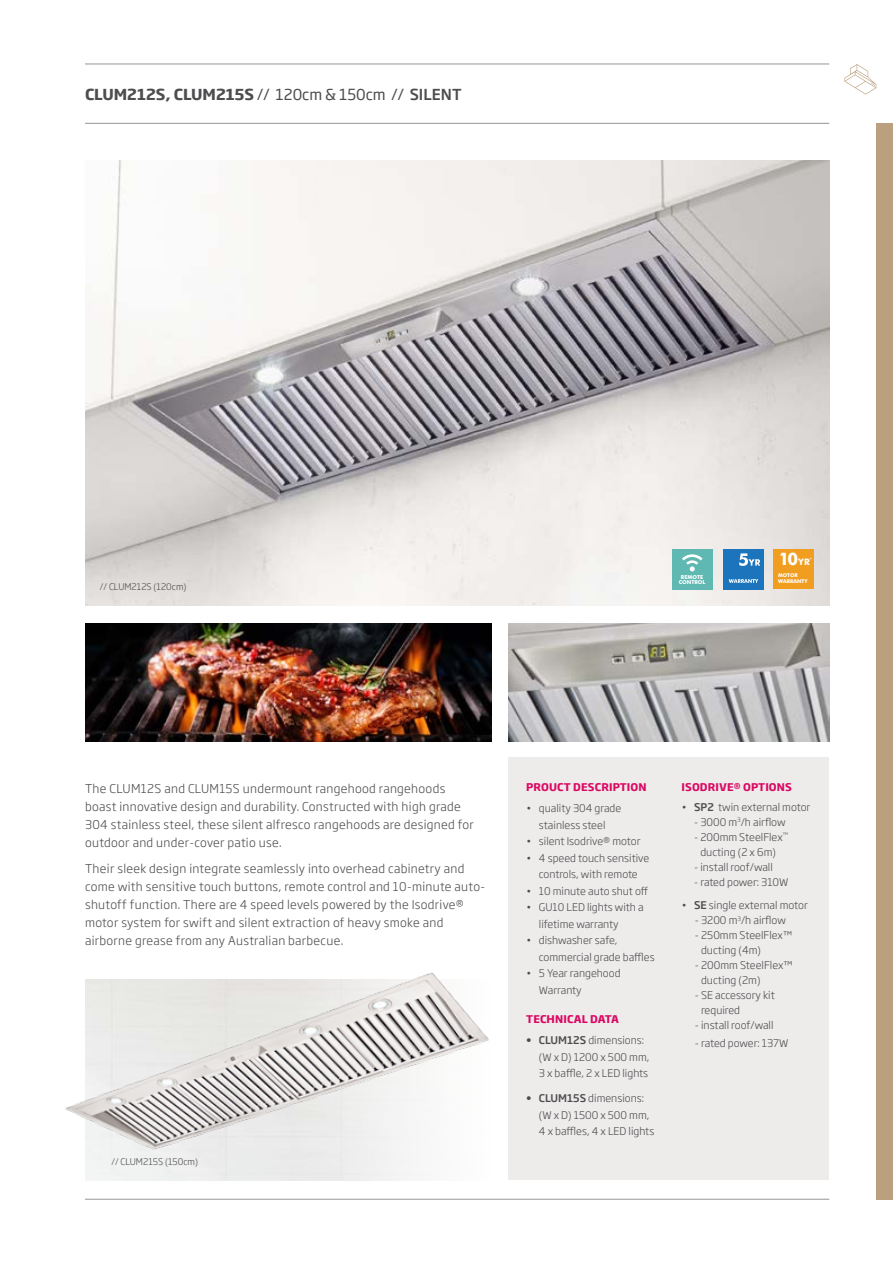
<style>
.page{position:relative;width:893px;height:1263px;background:#fff}
.page>*{position:absolute;margin:0;border:0;box-sizing:border-box;transform-origin:0 0}
.t1{font:700 17.25px "Futura BT";color:#fff}
.t2{font:700 15px "Soho Gothic Std";color:#4d4d4f}
.t3{font:300 12px/18px "Soho Gothic Std";letter-spacing:.025em;color:#4d4d4f}
.t4{font:300 10.5px/16.5px "Soho Gothic Std";color:#4d4d4f}
.t5{font:700 10.5px "Soho Gothic Std";letter-spacing:.015em;color:#da0862}
.t6{font:300 9px "Soho Gothic Std";color:#4d4d4f}
.t7{font:700 5.4px/5.6px "Futura BT";color:#fff;text-align:center}
.t8{font:700 5.1px/5.4px "Futura BT";color:#fff}
.s1{font-weight:400}
.s2{font-weight:500}
.s3{font-size:8.85px}
.s4{font-family:"Soho Gothic Pro";font-weight:500}
</style>
<div class="page">
<hr style="left:85px;top:1199px;width:744px;height:1px;background:#939598">
<hr style="left:85px;top:64px;width:744px;height:1px;background:#939598">
<hr style="left:85px;top:123px;width:744px;height:1px;background:#939598">
<div style="left:876px;top:123px;width:17px;height:1076px;background:#bba080"></div>
<svg style="left:844px;top:64px;width:32px;height:31px"></svg>
<img style="left:85px;top:161px;width:744px;height:445px">
<div style="left:509px;top:758px;width:320px;height:422px;background:#eeebeb"></div>
<img style="left:509px;top:623px;width:320px;height:118px">
<img style="left:85px;top:623px;width:407px;height:118px">
<div style="left:724px;top:549px;width:40px;height:40px;background:#1c75bc"></div>
<svg style="left:729px;top:579px;width:29px;height:4px"></svg>
<svg style="left:739px;top:553px;width:21px;height:13px"></svg>
<div style="left:773px;top:549px;width:40px;height:40px;background:#f19d20"></div>
<div style="left:672px;top:549px;width:41px;height:41px;background:#5fb8b1"></div>
<svg style="left:682px;top:554px;width:21px;height:17px"></svg>
<img style="left:65px;top:972px;width:424px;height:195px">
<h2 class="t2" style="left:85px;top:84px;width:378px">CLUM212S, CLUM215S <span class="s1">// 120cm &amp; 150cm //</span> <span class="s2">SILENT</span></h2>
<p class="t6" style="left:100px;top:581px;width:88px">// CLUM212S (120cm)</p>
<h1 class="t1" style="left:779px;top:549px;width:35px">10<span class="s3">YR</span><sup>*</sup></h1>
<p class="t8" style="left:669px;top:573px;width:27px">ODOUR<br>REMOVAL</p>
<p class="t8" style="left:778px;top:573px;width:31px">MOTOR<br>WARRANTY</p>
<p class="t7" style="left:679px;top:574px;width:28px">REMOTE<br>CONTROL</p>
<p class="t7" style="left:790px;top:579px;width:23px">OWNED</p>
<p class="t3" style="left:85px;top:779px;width:390px">The CLUM12S and CLUM15S undermount rangehood rangehoods boast innovative design and durability. Constructed with high grade 304 stainless steel, these silent alfresco rangehoods are designed for outdoor and under-cover patio use.</p>
<p class="t3" style="left:85px;top:860px;width:402px">Their sleek design integrate seamlessly into overhead cabinetry and come with sensitive touch buttons, remote control and 10-minute auto&shy;shutoff function. There are 4 speed levels powered by the Isodrive® motor system for swift and silent extraction of heavy smoke and airborne grease from any Australian barbecue.</p>
<p class="t6" style="left:111px;top:1155px;width:88px">// CLUM215S (150cm)</p>
<p class="t5" style="left:526px;top:781px;width:122px">PROUCT DESCRIPTION</p>
<p class="t4" style="left:526px;top:800px;width:97px;text-align:center">• quality 304 grade stainless steel</p>
<p class="t4" style="left:526px;top:833px;width:116px">• silent Isodrive® motor</p>
<p class="t4" style="left:526px;top:850px;width:125px;text-align:center">• 4 speed touch sensitive controls, with remote</p>
<p class="t4" style="left:526px;top:883px;width:124px">• 10 minute auto shut off</p>
<p class="t4" style="left:539px;top:899px;width:106px;text-indent:-13px">• GU10 LED lights with a lifetime warranty</p>
<p class="t4" style="left:539px;top:932px;width:117px;text-indent:-13px">• dishwasher safe, commercial grade baffles</p>
<p class="t4" style="left:539px;top:965px;width:83px;text-indent:-13px">• 5 Year rangehood<br>Warranty</p>
<p class="t5" style="left:526px;top:1012px;width:94px">TECHNICAL DATA</p>
<p class="t4" style="left:539px;top:1032px;width:112px;text-indent:-13px"><span class="s4">• CLUM12S</span> dimensions: (W x D) 1200 x 500 mm,<br>3 x baffle, 2 x LED lights</p>
<p class="t4" style="left:539px;top:1090px;width:117px;text-indent:-13px"><span class="s4">• CLUM15S</span> dimensions: (W x D) 1500 x 500 mm,<br>4 x baffles, 4 x LED lights</p>
<p class="t5" style="left:681px;top:781px;width:112px">ISODRIVE® OPTIONS</p>
<p class="t4" style="left:681px;top:799px;width:131px">• <span class="s2">SP2</span> twin external motor</p>
<p class="t4" style="left:694px;top:814px;width:93px">- 3000 m<sup>3</sup>/h airflow</p>
<p class="t4" style="left:694px;top:829px;width:95px;line-height:15px;text-align:center">- 200mm SteelFlex<sup>™ </sup>ducting (2 x 6m)</p>
<p class="t4" style="left:694px;top:859px;width:80px">- install roof/wall</p>
<p class="t4" style="left:694px;top:874px;width:96px">- rated power: 310W</p>
<p class="t4" style="left:681px;top:897px;width:128px">• <span class="s2">SE</span> single external motor</p>
<p class="t4" style="left:695px;top:912px;width:92px">- 3200 m<sup>3</sup>/h airflow</p>
<p class="t4" style="left:701px;top:928px;width:93px;line-height:15px;text-indent:-6px">- 250mm SteelFlex™ ducting (4m)</p>
<p class="t4" style="left:701px;top:958px;width:93px;line-height:15px;text-indent:-6px">- 200mm SteelFlex™ ducting (2m)</p>
<p class="t4" style="left:701px;top:988px;width:75px;line-height:15px;text-indent:-6px">- SE accessory kit required</p>
<p class="t4" style="left:695px;top:1017px;width:80px">- install roof/wall</p>
<p class="t4" style="left:695px;top:1035px;width:95px">- rated power: 137W</p>
</div>
